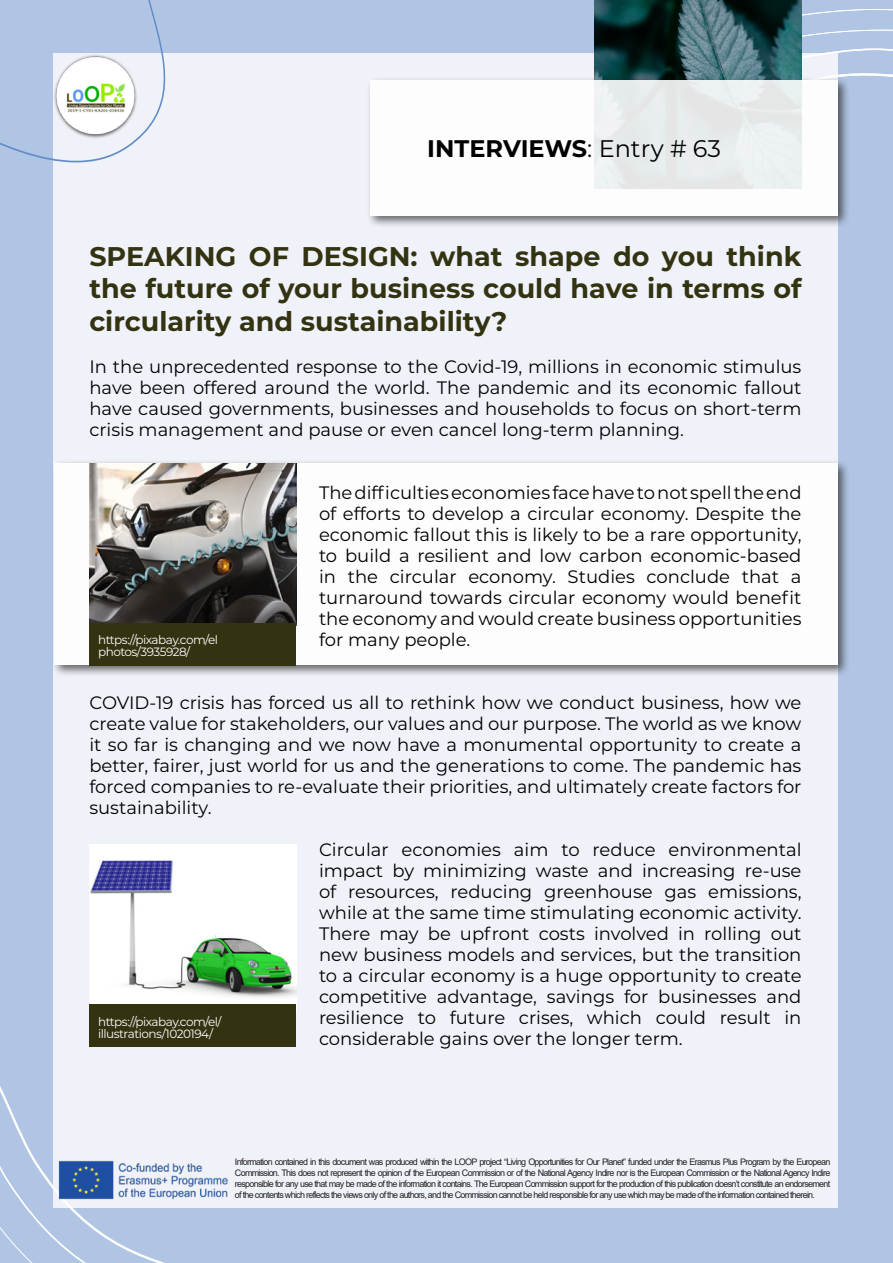
<style>
.page{position:relative;width:893px;height:1263px;background:#b0c5e3}
.page>*{position:absolute;margin:0;border:0;box-sizing:border-box;transform-origin:0 0}
.t1{font:700 27px/32.4px "Montserrat";color:#333211;text-align:justify}
.t2{font:700 24px "Montserrat";color:#000}
.t3{font:18px/21px "Montserrat";color:#000;text-align:justify}
.t4{font:12px/12px "Montserrat";letter-spacing:-.04em;color:#fff}
.t5{font:9px/10.9px "Arial";letter-spacing:-.08em;color:#231f20;text-align:justify}
.s1{font-weight:400}
</style>
<div class="page">
<div style="left:53px;top:53px;width:785px;height:1155px;background:#eff3f9"></div>
<svg style="left:0;top:1094px;width:102px;height:169px"></svg>
<svg style="left:802px;top:9px;width:91px;height:68px"></svg>
<img style="left:54px;top:1159px;width:174px;height:42px">
<svg style="left:0;top:0;width:166px;height:162px"></svg>
<img style="left:594px;top:0;width:208px;height:76px">
<div style="left:366px;top:76px;width:484px;height:152px;background:#231f20;opacity:.75"></div>
<svg style="left:370px;top:80px;width:468px;height:135px;fill:#fdfdfe"></svg>
<div style="left:51px;top:459px;width:799px;height:218px;background:#231f20;opacity:.75"></div>
<div style="left:55px;top:463px;width:783px;height:201px;background:#fff"></div>
<img style="left:89px;top:463px;width:207px;height:160px">
<div style="left:89px;top:623px;width:207px;height:42px;background:#333211"></div>
<img style="left:89px;top:844px;width:207px;height:160px">
<div style="left:89px;top:1004px;width:207px;height:43px;background:#333211"></div>
<p class="t2" style="left:427px;top:132px;width:295px">INTERVIEWS<span class="s1">: Entry # 63</span></p>
<p class="t1" style="left:89px;top:239px;width:714px">SPEAKING OF DESIGN: what shape do you think the future of your business could have in terms of circularity and sustainability?</p>
<p class="t3" style="left:89px;top:355px;width:714px">In the unprecedented response to the Covid-19, millions in economic stimulus have been offered around the world. The pandemic and its economic fallout have caused governments, businesses and households to focus on short-term crisis management and pause or even cancel long-term planning.</p>
<p class="t4" style="left:98px;top:633px;width:121px">https://pixabay.com/el photos/3935928/</p>
<p class="t3" style="left:319px;top:481px;width:484px">The difficulties economies face have to not spell the end of efforts to develop a circular economy. Despite the economic fallout this is likely to be a rare opportunity, to build a resilient and low carbon economic-based in the circular economy. Studies conclude that a turnaround towards circular economy would benefit the economy and would create business opportunities for many people.</p>
<p class="t3" style="left:89px;top:691px;width:714px">COVID-19 crisis has forced us all to rethink how we conduct business, how we create value for stakeholders, our values and our purpose. The world as we know it so far is changing and we now have a monumental opportunity to create a better, fairer, just world for us and the generations to come. The pandemic has forced companies to re-evaluate their priorities, and ultimately create factors for sustainability.</p>
<p class="t3" style="left:319px;top:838px;width:484px">Circular economies aim to reduce environmental impact by minimizing waste and increasing re-use of resources, reducing greenhouse gas emissions, while at the same time stimulating economic activity.<br>There may be upfront costs involved in rolling out new business models and services, but the transition to a circular economy is a huge opportunity to create competitive advantage, savings for businesses and resilience to future crises, which could result in considerable gains over the longer term.</p>
<p class="t4" style="left:98px;top:1016px;width:125px">https://pixabay.com/el/ illustrations/1020194/</p>
<p class="t5" style="left:235px;top:1156px;width:597px">Information contained in this document was produced within the LOOP project “Living Opportunities for Our Planet” funded under the Erasmus Plus Program by the European Commission. This does not represent the opinion of the European Commission or of the National Agency Indire nor is the European Commission or the National Agency Indire responsible for any use that may be made of the information it contains. The European Commission support for the production of this publication doesn’t constitute an endorsement of the contents which reflects the views only of the authors, and the Commission cannot be held responsible for any use which may be made of the information contained therein.</p>
</div>
